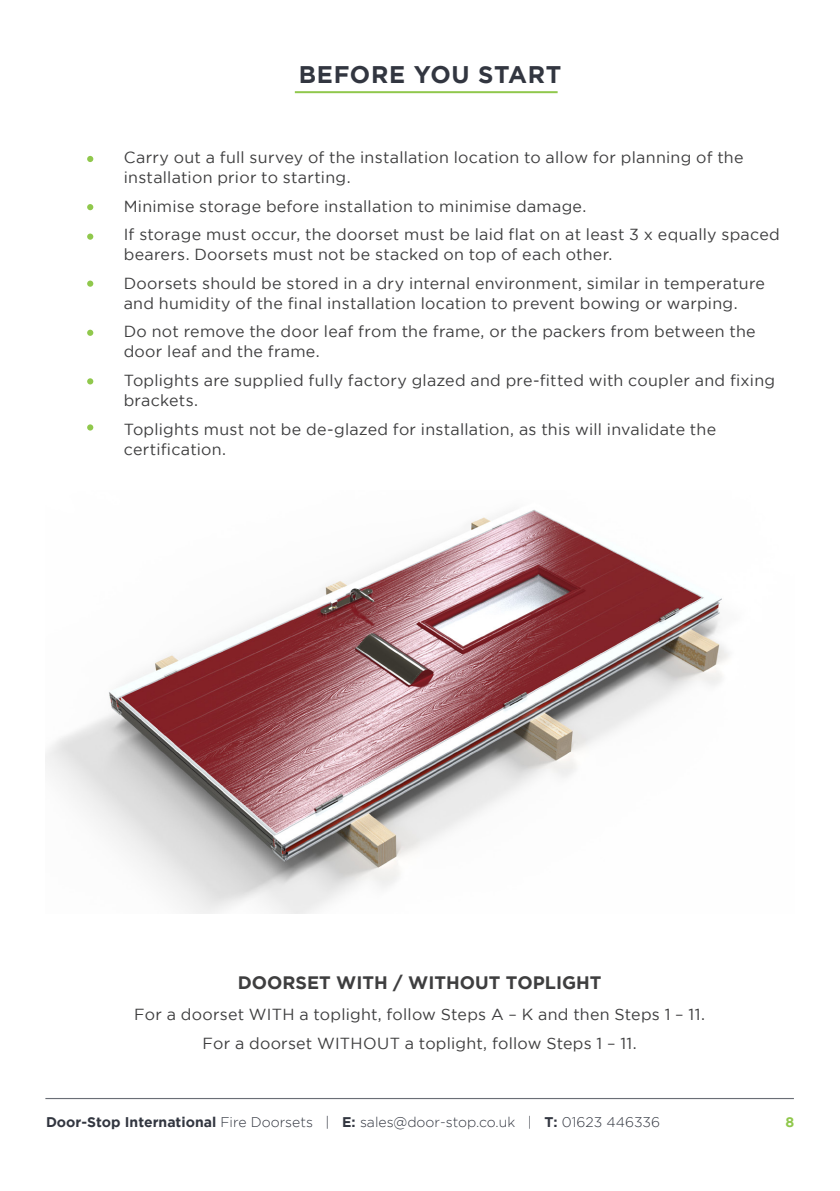
<style>
.page{position:relative;width:840px;height:1191px;background:#fff}
.page>*{position:absolute;margin:0;border:0;box-sizing:border-box;transform-origin:0 0}
.Sub_header_3__steps{font:700 24px "Gotham";letter-spacing:.03em;color:#323640}
.Contents{font:700 18px "Gotham";color:#3e3e3f}
.Normal_Paragraph{font:16px/20px "Gotham";letter-spacing:.015em;color:#3e3e3f}
.t1{font:300 14px "Gotham";color:#323640}
.t2{font:700 14px "Gotham";color:#90c84c}
.s1{font-weight:700}
</style>
<div class="page">
<hr style="left:45px;top:1098px;width:748px;height:1px;background:#6a6e76">
<img style="left:46px;top:510px;width:683px;height:404px">
<hr style="left:295px;top:91px;width:262px;height:2px;background:#90c84c">
<div style="left:86px;top:155px;width:8px;height:8px;background:#90c84c;border-radius:50%"></div>
<div style="left:85px;top:154px;width:10px;height:10px;border:2px solid #fff;border-radius:50%"></div>
<div style="left:86px;top:232px;width:8px;height:9px;background:#90c84c;border-radius:50%"></div>
<div style="left:85px;top:231px;width:10px;height:11px;border:2px solid #fff;border-radius:50%"></div>
<div style="left:86px;top:203px;width:8px;height:8px;background:#90c84c;border-radius:50%"></div>
<div style="left:85px;top:202px;width:10px;height:10px;border:2px solid #fff;border-radius:50%"></div>
<div style="left:86px;top:279px;width:8px;height:9px;background:#90c84c;border-radius:50%"></div>
<div style="left:85px;top:278px;width:10px;height:11px;border:2px solid #fff;border-radius:50%"></div>
<div style="left:86px;top:329px;width:8px;height:8px;background:#90c84c;border-radius:50%"></div>
<div style="left:85px;top:328px;width:10px;height:10px;border:2px solid #fff;border-radius:50%"></div>
<div style="left:86px;top:377px;width:8px;height:8px;background:#90c84c;border-radius:50%"></div>
<div style="left:85px;top:376px;width:10px;height:10px;border:2px solid #fff;border-radius:50%"></div>
<div style="left:86px;top:423px;width:8px;height:8px;background:#90c84c;border-radius:50%"></div>
<div style="left:85px;top:422px;width:10px;height:10px;border:2px solid #fff;border-radius:50%"></div>
<p class="Sub_header_3__steps" style="left:298px;top:60px;width:264px">BEFORE YOU START</p>
<p class="Normal_Paragraph" style="left:124px;top:147px;width:621px">Carry out a full survey of the installation location to allow for planning of the installation prior to starting.</p>
<p class="Normal_Paragraph" style="left:124px;top:196px;width:464px">Minimise storage before installation to minimise damage.</p>
<p class="Normal_Paragraph" style="left:124px;top:224px;width:657px">If storage must occur, the doorset must be laid flat on at least 3 x equally spaced bearers. Doorsets must not be stacked on top of each other.</p>
<p class="Normal_Paragraph" style="left:124px;top:273px;width:642px">Doorsets should be stored in a dry internal environment, similar in temperature and humidity of the final installation location to prevent bowing or warping.</p>
<p class="Normal_Paragraph" style="left:124px;top:321px;width:633px">Do not remove the door leaf from the frame, or the packers from between the door leaf and the frame.</p>
<p class="Normal_Paragraph" style="left:124px;top:370px;width:652px">Toplights are supplied fully factory glazed and pre-fitted with coupler and fixing brackets.</p>
<p class="Normal_Paragraph" style="left:124px;top:418px;width:593px">Toplights must not be de-glazed for installation, as this will invalidate the certification.</p>
<p class="Contents" style="left:237px;top:972px;width:365px">DOORSET WITH / WITHOUT TOPLIGHT</p>
<p class="Normal_Paragraph" style="left:134px;top:1004px;width:572px">For a doorset WITH a toplight, follow Steps A – K and then Steps 1 – 11.</p>
<p class="Normal_Paragraph" style="left:202px;top:1033px;width:435px">For a doorset WITHOUT a toplight, follow Steps 1 – 11.</p>
<p class="t1" style="left:46px;top:1114px;width:615px"><span class="s1">Door-Stop International</span> Fire Doorsets | <span class="s1">E:</span> sales@door-stop.co.uk | <span class="s1">T:</span> 01623 446336</p>
<p class="t2" style="left:785px;top:1114px;width:10px">8</p>
</div>
